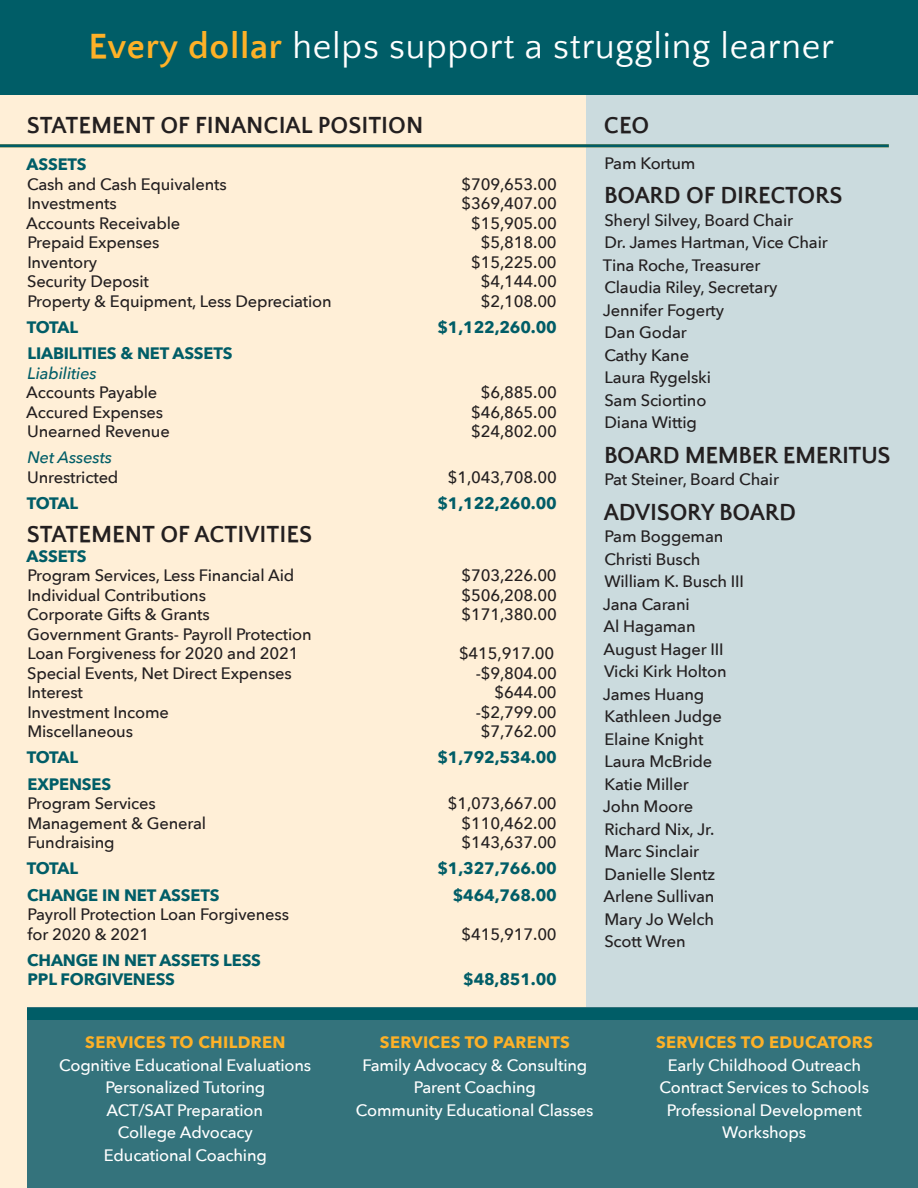
<style>
.page{position:relative;width:918px;height:1188px;background:#fff}
.page>*{position:absolute;margin:0;border:0;box-sizing:border-box;transform-origin:0 0}
.t1{font:36px "Quattrocento Sans";letter-spacing:.02em;color:#fff}
.t2{font:700 24px "Quattrocento Sans";letter-spacing:-.01em;color:#231f20}
.t3{font:500 16.5px/19.5px "Avenir Next";letter-spacing:-.01em;color:#231f20}
.t4{font:500 16.5px/22.5px "Avenir Next";letter-spacing:-.01em;color:#fff;text-align:center}
.t5{font:700 16.5px "Avenir Next";letter-spacing:-.01em;color:#005d67}
.t6{font:700 16.5px "Avenir Next";letter-spacing:.02em;color:#feb127}
.t7{font:italic 500 16.5px "Avenir Next";letter-spacing:-.01em;color:#005d67}
.s1{font-weight:700;color:#feb127}
</style>
<div class="page">
<div style="left:0;top:85px;width:585px;height:1103px;background:#ffefd7"></div>
<div style="left:587px;top:85px;width:331px;height:1103px;background:#cbdbde"></div>
<div style="left:0;top:0;width:918px;height:94px;background:#005d67"></div>
<hr style="left:0;top:144px;width:889px;height:3px;background:#005d67">
<div style="left:27px;top:1008px;width:891px;height:180px;background:#34737c"></div>
<div style="left:27px;top:1008px;width:891px;height:12px;background:#005d67"></div>
<p class="t1" style="left:88px;top:27px;width:747px"><span class="s1">Every dollar</span> helps support a struggling learner</p>
<p class="t2" style="left:27px;top:113px;width:398px">STATEMENT OF FINANCIAL POSITION</p>
<p class="t2" style="left:604px;top:113px;width:47px">CEO</p>
<p class="t5" style="left:27px;top:150px;width:62px">ASSETS</p>
<p class="t3" style="left:27px;top:174px;width:201px">Cash and Cash Equivalents</p>
<p class="t3" style="left:462px;top:174px;width:97px">$709,653.00</p>
<p class="t3" style="left:27px;top:193px;width:91px">Investments</p>
<p class="t3" style="left:462px;top:193px;width:97px">$369,407.00</p>
<p class="t3" style="left:26px;top:213px;width:155px">Accounts Receivable</p>
<p class="t3" style="left:471px;top:213px;width:87px">$15,905.00</p>
<p class="t3" style="left:27px;top:232px;width:133px">Prepaid Expenses</p>
<p class="t3" style="left:481px;top:232px;width:77px">$5,818.00</p>
<p class="t3" style="left:27px;top:252px;width:71px">Inventory</p>
<p class="t3" style="left:471px;top:252px;width:87px">$15,225.00</p>
<p class="t3" style="left:27px;top:271px;width:123px">Security Deposit</p>
<p class="t3" style="left:481px;top:271px;width:77px">$4,144.00</p>
<p class="t3" style="left:27px;top:291px;width:306px">Property &amp; Equipment, Less Depreciation</p>
<p class="t3" style="left:481px;top:291px;width:77px">$2,108.00</p>
<p class="t5" style="left:27px;top:313px;width:53px">TOTAL</p>
<p class="t5" style="left:437px;top:313px;width:121px">$1,122,260.00</p>
<p class="t5" style="left:28px;top:339px;width:206px">LIABILITIES &amp; NET ASSETS</p>
<p class="t7" style="left:27px;top:359px;width:71px">Liabilities</p>
<p class="t3" style="left:26px;top:382px;width:133px">Accounts Payable</p>
<p class="t3" style="left:481px;top:382px;width:77px">$6,885.00</p>
<p class="t3" style="left:26px;top:402px;width:138px">Accured Expenses</p>
<p class="t3" style="left:471px;top:402px;width:87px">$46,865.00</p>
<p class="t3" style="left:27px;top:421px;width:144px">Unearned Revenue</p>
<p class="t3" style="left:471px;top:421px;width:87px">$24,802.00</p>
<p class="t7" style="left:27px;top:444px;width:86px">Net Assests</p>
<p class="t3" style="left:27px;top:467px;width:93px">Unrestricted</p>
<p class="t3" style="left:448px;top:467px;width:111px">$1,043,708.00</p>
<p class="t5" style="left:27px;top:489px;width:53px">TOTAL</p>
<p class="t5" style="left:437px;top:489px;width:121px">$1,122,260.00</p>
<p class="t2" style="left:27px;top:522px;width:287px">STATEMENT OF ACTIVITIES</p>
<p class="t5" style="left:27px;top:542px;width:62px">ASSETS</p>
<p class="t3" style="left:27px;top:565px;width:269px">Program Services, Less Financial Aid</p>
<p class="t3" style="left:462px;top:565px;width:97px">$703,226.00</p>
<p class="t3" style="left:27px;top:585px;width:180px">Individual Contributions</p>
<p class="t3" style="left:462px;top:585px;width:97px">$506,208.00</p>
<p class="t3" style="left:27px;top:604px;width:184px">Corporate Gifts &amp; Grants</p>
<p class="t3" style="left:462px;top:604px;width:97px">$171,380.00</p>
<p class="t3" style="left:27px;top:624px;width:286px">Government Grants- Payroll Protection<br>Loan Forgiveness for 2020 and 2021</p>
<p class="t3" style="left:605px;top:153px;width:92px">Pam Kortum</p>
<p class="t2" style="left:604px;top:183px;width:240px">BOARD OF DIRECTORS</p>
<p class="t3" style="left:604px;top:210px;width:190px">Sheryl Silvey, Board Chair</p>
<p class="t3" style="left:605px;top:232px;width:225px">Dr. James Hartman, Vice Chair</p>
<p class="t3" style="left:603px;top:255px;width:159px">Tina Roche, Treasurer</p>
<p class="t3" style="left:604px;top:277px;width:175px">Claudia Riley, Secretary</p>
<p class="t3" style="left:603px;top:300px;width:123px">Jennifer Fogerty</p>
<p class="t3" style="left:605px;top:322px;width:84px">Dan Godar</p>
<p class="t3" style="left:604px;top:345px;width:86px">Cathy Kane</p>
<p class="t3" style="left:605px;top:367px;width:108px">Laura Rygelski</p>
<p class="t3" style="left:604px;top:390px;width:104px">Sam Sciortino</p>
<p class="t3" style="left:605px;top:412px;width:94px">Diana Wittig</p>
<p class="t2" style="left:604px;top:442px;width:288px">BOARD MEMBER EMERITUS</p>
<p class="t3" style="left:605px;top:469px;width:176px">Pat Steiner, Board Chair</p>
<p class="t2" style="left:604px;top:499px;width:194px">ADVISORY BOARD</p>
<p class="t3" style="left:605px;top:526px;width:120px">Pam Boggeman</p>
<p class="t3" style="left:604px;top:549px;width:98px">Christi Busch</p>
<p class="t3" style="left:604px;top:571px;width:141px">William K. Busch III</p>
<p class="t3" style="left:603px;top:594px;width:88px">Jana Carani</p>
<p class="t3" style="left:604px;top:616px;width:94px">Al Hagaman</p>
<p class="t3" style="left:604px;top:639px;width:122px">August Hager III</p>
<p class="t3" style="left:604px;top:661px;width:124px">Vicki Kirk Holton</p>
<p class="t3" style="left:603px;top:684px;width:103px">James Huang</p>
<p class="t3" style="left:605px;top:706px;width:119px">Kathleen Judge</p>
<p class="t3" style="left:605px;top:729px;width:100px">Elaine Knight</p>
<p class="t3" style="left:605px;top:751px;width:109px">Laura McBride</p>
<p class="t3" style="left:605px;top:774px;width:86px">Katie Miller</p>
<p class="t3" style="left:603px;top:796px;width:92px">John Moore</p>
<p class="t3" style="left:605px;top:819px;width:111px">Richard Nix, Jr.</p>
<p class="t3" style="left:605px;top:841px;width:96px">Marc Sinclair</p>
<p class="t3" style="left:605px;top:864px;width:112px">Danielle Slentz</p>
<p class="t3" style="left:604px;top:886px;width:113px">Arlene Sullivan</p>
<p class="t3" style="left:605px;top:909px;width:111px">Mary Jo Welch</p>
<p class="t3" style="left:604px;top:931px;width:83px">Scott Wren</p>
<p class="t3" style="left:459px;top:643px;width:97px">$415,917.00</p>
<p class="t3" style="left:27px;top:663px;width:266px">Special Events, Net Direct Expenses</p>
<p class="t3" style="left:476px;top:663px;width:83px">-$9,804.00</p>
<p class="t3" style="left:27px;top:682px;width:57px">Interest</p>
<p class="t3" style="left:495px;top:682px;width:64px">$644.00</p>
<p class="t3" style="left:27px;top:702px;width:143px">Investment Income</p>
<p class="t3" style="left:476px;top:702px;width:83px">-$2,799.00</p>
<p class="t3" style="left:27px;top:721px;width:107px">Miscellaneous</p>
<p class="t3" style="left:481px;top:721px;width:77px">$7,762.00</p>
<p class="t5" style="left:27px;top:743px;width:53px">TOTAL</p>
<p class="t5" style="left:437px;top:743px;width:121px">$1,792,534.00</p>
<p class="t5" style="left:28px;top:770px;width:85px">EXPENSES</p>
<p class="t3" style="left:27px;top:793px;width:130px">Program Services</p>
<p class="t3" style="left:448px;top:793px;width:111px">$1,073,667.00</p>
<p class="t3" style="left:27px;top:813px;width:180px">Management &amp; General</p>
<p class="t3" style="left:462px;top:813px;width:97px">$110,462.00</p>
<p class="t3" style="left:27px;top:832px;width:89px">Fundraising</p>
<p class="t3" style="left:462px;top:832px;width:97px">$143,637.00</p>
<p class="t5" style="left:27px;top:854px;width:53px">TOTAL</p>
<p class="t5" style="left:437px;top:854px;width:121px">$1,327,766.00</p>
<p class="t5" style="left:27px;top:881px;width:194px">CHANGE IN NET ASSETS</p>
<p class="t5" style="left:453px;top:881px;width:106px">$464,768.00</p>
<p class="t3" style="left:27px;top:904px;width:263px">Payroll Protection Loan Forgiveness</p>
<p class="t3" style="left:28px;top:924px;width:123px">for 2020 &amp; 2021</p>
<p class="t3" style="left:462px;top:924px;width:97px">$415,917.00</p>
<p class="t5" style="left:27px;top:946px;width:235px">CHANGE IN NET ASSETS LESS</p>
<p class="t5" style="left:28px;top:965px;width:149px">PPL FORGIVENESS</p>
<p class="t5" style="left:463px;top:965px;width:95px">$48,851.00</p>
<p class="t6" style="left:85px;top:1028px;width:202px">SERVICES TO CHILDREN</p>
<p class="t4" style="left:59px;top:1053px;width:254px">Cognitive Educational Evaluations</p>
<p class="t4" style="left:105px;top:1076px;width:161px">Personalized Tutoring</p>
<p class="t4" style="left:107px;top:1098px;width:158px">ACT/SAT Preparation</p>
<p class="t4" style="left:118px;top:1121px;width:136px">College Advocacy</p>
<p class="t4" style="left:104px;top:1143px;width:165px">Educational Coaching</p>
<p class="t6" style="left:380px;top:1028px;width:192px">SERVICES TO PARENTS</p>
<p class="t4" style="left:362px;top:1053px;width:226px">Family Advocacy &amp; Consulting</p>
<p class="t4" style="left:414px;top:1076px;width:124px">Parent Coaching</p>
<p class="t4" style="left:356px;top:1098px;width:239px">Community Educational Classes</p>
<p class="t6" style="left:656px;top:1028px;width:218px">SERVICES TO EDUCATORS</p>
<p class="t4" style="left:668px;top:1053px;width:195px">Early Childhood Outreach</p>
<p class="t4" style="left:659px;top:1076px;width:211px">Contract Services to Schools</p>
<p class="t4" style="left:667px;top:1098px;width:197px">Professional Development<br>Workshops</p>
</div>
